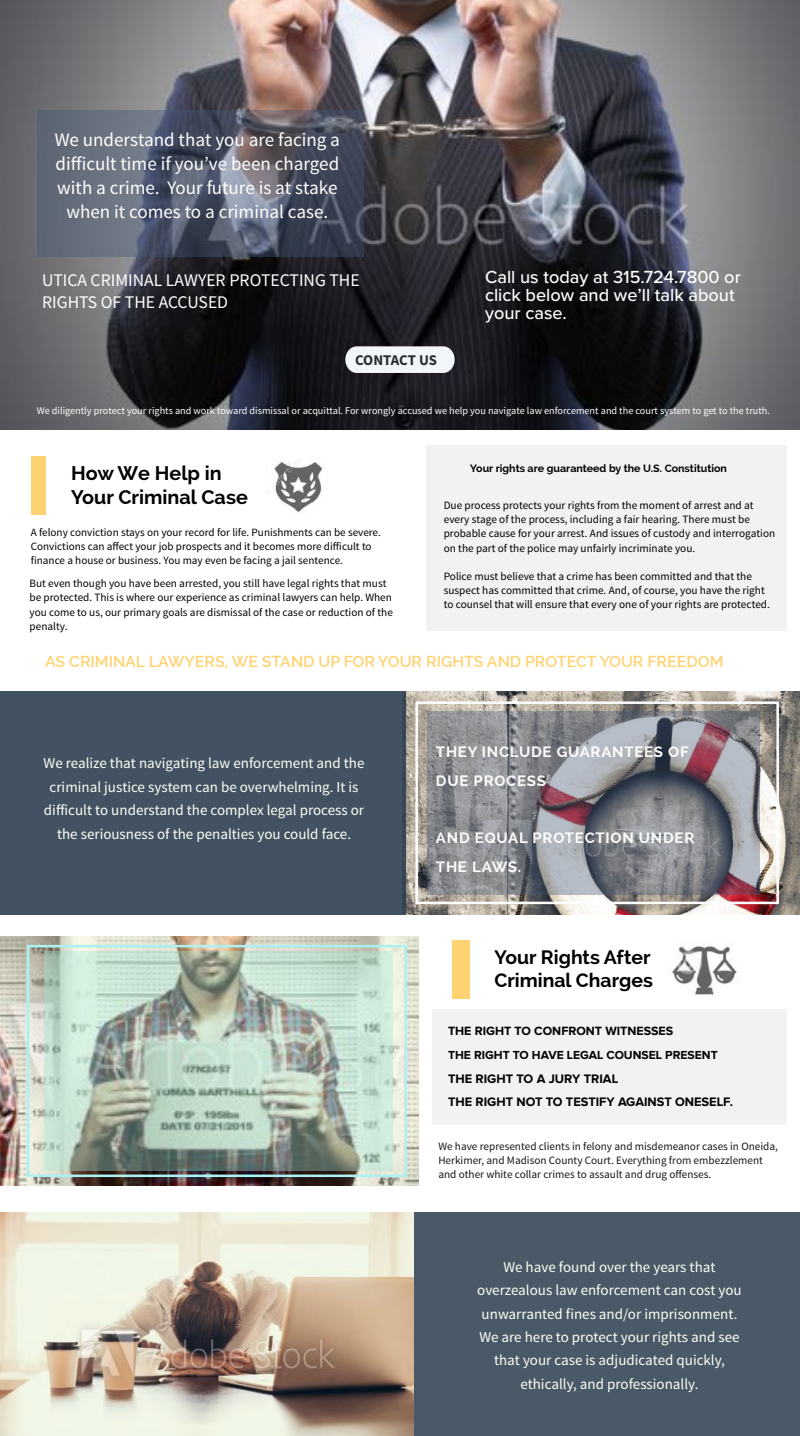
<style>
.page{position:relative;width:800px;height:1436px;background:#fff}
.page>*{position:absolute;margin:0;border:0;box-sizing:border-box;transform-origin:0 0}
.t1{font:700 19.75px/23.2px "Raleway";color:#000}
.t2{font:700 19.38px/22.8px "Raleway";color:#000}
.t3{font:19px/23.9px "Source Sans Pro";color:#fff;text-align:center}
.t4{font:500 18.12px/18.1px "Proxima Nova";color:#fefefe}
.t5{font:17.75px/22.3px "Source Sans Pro";color:#fefefe}
.t6{font:600 15.88px "Raleway";color:#ffd372}
.t7{font:15px/23.4px "Source Sans Pro";color:#fcfff5;text-align:center}
.t8{font:700 15px/28.8px "Raleway";letter-spacing:.05em;color:#fefefe}
.t9{font:700 14.88px "Source Sans Pro";letter-spacing:-.01em;color:#2a2c2b}
.t10{font:700 12.75px/23.5px "Proxima Nova";color:#000}
.t11{font:700 12.44px "Proxima Nova";color:#000}
.t12{font:700 12.06px "Proxima Nova";color:#000}
.t13{font:11.25px/14.1px "Source Sans Pro";color:#000}
.t14{font:11.19px/14.1px "Source Sans Pro";color:#000}
.t15{font:11.19px/14.1px "Source Sans Pro";color:#161616}
.t16{font:11.12px/14px "Source Sans Pro";color:#000}
.t17{font:700 10.62px "Raleway";color:#000}
.t18{font:10.25px "Source Sans Pro";color:#fefefe}
</style>
<div class="page">
<img style="left:0;top:0;width:800px;height:430px">
<svg style="left:37px;top:110px;width:327px;height:147px;background:#575d6e"></svg>
<div style="left:411px;top:1213px;width:389px;height:223px;background:#495968"></div>
<svg style="left:345px;top:346px;width:110px;height:27px"></svg>
<img style="left:0;top:1212px;width:414px;height:223px">
<div style="left:426px;top:445px;width:361px;height:186px;background:#f2f2f2"></div>
<img style="left:272px;top:461px;width:51px;height:51px">
<div style="left:31px;top:456px;width:15px;height:59px;background:#ffd372"></div>
<img style="left:406px;top:691px;width:394px;height:223px">
<img style="left:418px;top:704px;width:358px;height:197px">
<div style="left:415px;top:701px;width:364px;height:203px;border:2px solid #fefefe"></div>
<div style="left:0;top:691px;width:406px;height:223px;background:#425262"></div>
<svg style="left:427px;top:711px;width:333px;height:183px;background:#87868d"></svg>
<img style="left:671px;top:945px;width:66px;height:51px">
<div style="left:453px;top:939px;width:17px;height:59px;background:#ffd372"></div>
<img style="left:0;top:936px;width:418px;height:249px">
<svg style="left:30px;top:948px;width:374px;height:226px;background:#cccabc"></svg>
<div style="left:27px;top:945px;width:380px;height:232px;border:2px solid #acf0f2"></div>
<svg style="left:45px;top:951px;width:348px;height:220px;background:#adc1b3"></svg>
<div style="left:432px;top:1009px;width:355px;height:116px;background:#f2f2f2"></div>
<h3 class="t3" style="left:55px;top:128px;width:287px">We understand that you are facing a difficult time if you’ve been charged with a crime. Your future is at stake when it comes to a criminal case.</h3>
<h3 class="t5" style="left:42px;top:269px;width:319px">UTICA CRIMINAL LAWYER PROTECTING THE<br>RIGHTS OF THE ACCUSED</h3>
<h3 class="t9" style="left:355px;top:350px;width:83px">CONTACT US</h3>
<h3 class="t4" style="left:485px;top:268px;width:257px">Call us today at 315.724.7800 or click below and we’ll talk about your case.</h3>
<p class="t18" style="left:37px;top:404px;width:735px">We diligently protect your rights and work toward dismissal or acquittal. For wrongly accused we help you navigate law enforcement and the court system to get to the truth.</p>
<h1 class="t1" style="left:71px;top:462px;width:178px">How We Help in<br>Your Criminal Case</h1>
<p class="t16" style="left:31px;top:525px;width:352px">A felony conviction stays on your record for life. Punishments can be severe.<br>Convictions can affect your job prospects and it becomes more difficult to finance a house or business. You may even be facing a jail sentence.</p>
<p class="t14" style="left:30px;top:577px;width:365px">But even though you have been arrested, you still have legal rights that must be protected. This is where our experience as criminal lawyers can help. When you come to us, our primary goals are dismissal of the case or reduction of the penalty.</p>
<p class="t17" style="left:470px;top:462px;width:258px">Your rights are guaranteed by the U.S. Constitution</p>
<p class="t13" style="left:444px;top:498px;width:333px">Due process protects your rights from the moment of arrest and at every stage of the process, including a fair hearing. There must be probable cause for your arrest. And issues of custody and interrogation on the part of the police may unfairly incriminate you.</p>
<p class="t13" style="left:444px;top:569px;width:328px">Police must believe that a crime has been committed and that the suspect has committed that crime. And, of course, you have the right to counsel that will ensure that every one of your rights are protected.</p>
<h3 class="t6" style="left:45px;top:651px;width:680px">AS CRIMINAL LAWYERS, WE STAND UP FOR YOUR RIGHTS AND PROTECT YOUR FREEDOM</h3>
<h3 class="t7" style="left:44px;top:752px;width:322px">We realize that navigating law enforcement and the criminal justice system can be overwhelming. It is difficult to understand the complex legal process or the seriousness of the penalties you could face.</h3>
<h3 class="t8" style="left:436px;top:737px;width:254px">THEY INCLUDE GUARANTEES OF<br>DUE PROCESS</h3>
<h3 class="t8" style="left:436px;top:823px;width:260px">AND EQUAL PROTECTION UNDER<br>THE LAWS.</h3>
<h2 class="t2" style="left:495px;top:945px;width:160px">Your Rights After<br>Criminal Charges</h2>
<p class="t11" style="left:448px;top:1025px;width:227px">THE RIGHT TO CONFRONT WITNESSES</p>
<p class="t12" style="left:448px;top:1049px;width:271px">THE RIGHT TO HAVE LEGAL COUNSEL PRESENT</p>
<p class="t10" style="left:448px;top:1067px;width:287px">THE RIGHT TO A JURY TRIAL<br>THE RIGHT NOT TO TESTIFY AGAINST ONESELF.</p>
<p class="t15" style="left:438px;top:1139px;width:341px">We have represented clients in felony and misdemeanor cases in Oneida,<br>Herkimer, and Madison County Court. Everything from embezzlement and other white collar crimes to assault and drug offenses.</p>
<h3 class="t7" style="left:477px;top:1255px;width:266px">We have found over the years that overzealous law enforcement can cost you unwarranted fines and/or imprisonment.<br>We are here to protect your rights and see that your case is adjudicated quickly, ethically, and professionally.</h3>
</div>
